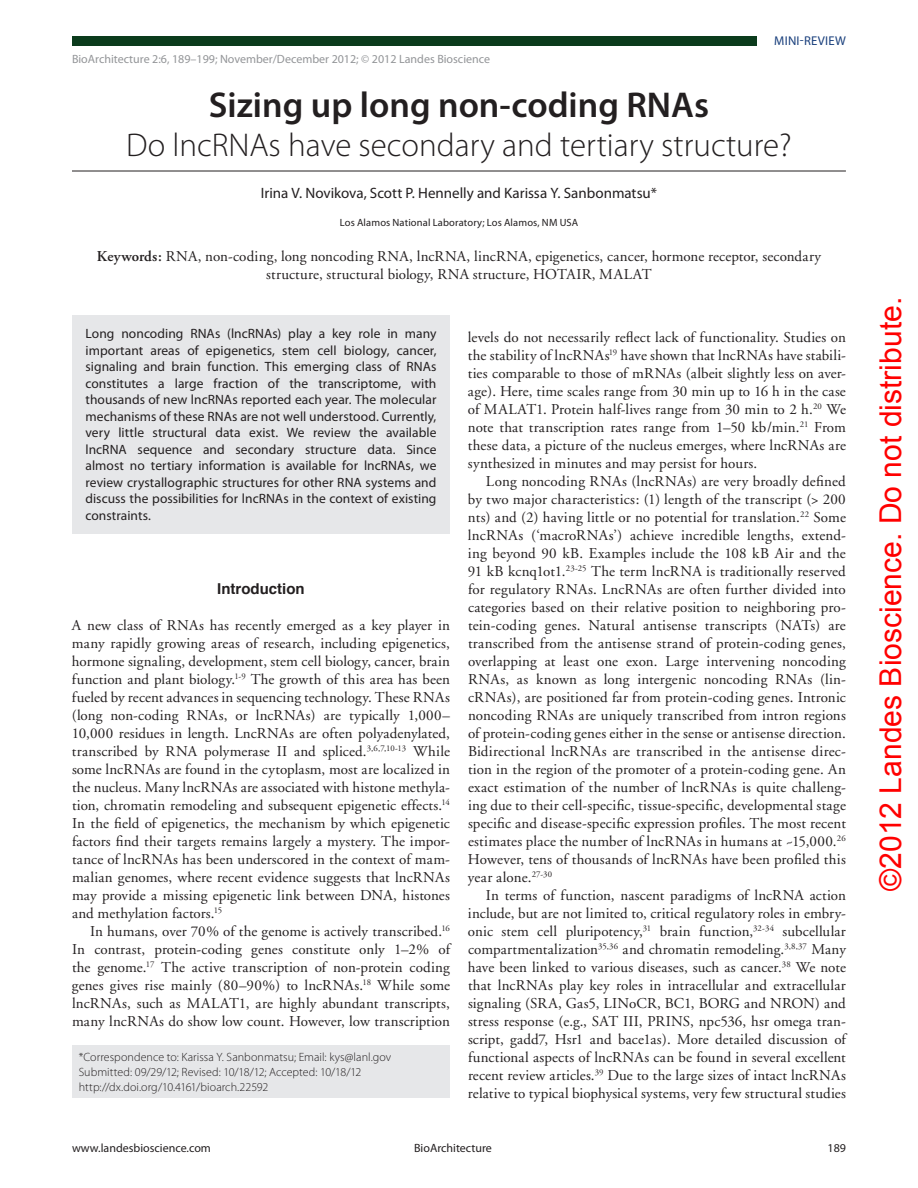
<style>
.page{position:relative;width:918px;height:1188px;background:#fff}
.page>*{position:absolute;margin:0;border:0;box-sizing:border-box;transform-origin:0 0}
.t1{font:600 36px "Myriad Pro";color:#231f20}
.t2{font:300 33px "Myriad Pro";color:#231f20}
.t3{font:30.15px "Arial";color:#f00}
.t4{font:15px/18px "Adobe Garamond";letter-spacing:.01em;color:#231f20;text-align:justify}
.t5{font:15px "Myriad Pro";color:#231f20}
.t6{font:700 15px "Helvetica";color:#231f20}
.t7{font:13.5px/16.5px "Myriad Pro";letter-spacing:.005em;color:#231f20;text-align:justify}
.t8{font:12.75px "Myriad Pro";letter-spacing:.02em;color:#193f7c}
.t9{font:300 12px/15px "Myriad Pro";color:#231f20}
.t10{font:12px "Myriad Pro";color:#939598}
.t11{font:12px "Myriad Pro";color:#231f20}
.t12{font:10.5px "Myriad Pro";letter-spacing:.01em;color:#231f20}
.s1{font-weight:600}
</style>
<div class="page">
<div style="left:72px;top:36px;width:685px;height:10px;background:#0b3b1c"></div>
<div style="left:72px;top:1046px;width:378px;height:52px;background:#e6e7e9"></div>
<div style="left:72px;top:315px;width:378px;height:218px;background:#e6e7e9"></div>
<hr style="left:72px;top:171px;width:774px;height:1px;background:#231f20">
<p class="t10" style="left:72px;top:52px;width:420px">BioArchitecture 2:6, 189–199; November/December 2012; © 2012 Landes Bioscience</p>
<p class="t8" style="left:774px;top:32px;width:73px">Mini-Review</p>
<h1 class="t1" style="left:209px;top:82px;width:502px">Sizing up long non-coding RNAs</h1>
<h2 class="t2" style="left:126px;top:125px;width:667px">Do lncRNAs have secondary and tertiary structure?</h2>
<p class="t5" style="left:261px;top:184px;width:398px">Irina V. Novikova, Scott P. Hennelly and Karissa Y. Sanbonmatsu*</p>
<p class="t12" style="left:340px;top:217px;width:240px">Los Alamos National Laboratory; Los Alamos, NM USA</p>
<p class="t4" style="left:97px;top:247px;width:726px;text-align:center"><span class="s1">Keywords:</span> RNA, non-coding, long noncoding RNA, lncRNA, lincRNA, epigenetics, cancer, hormone receptor, secondary structure, structural biology, RNA structure, HOTAIR, MALAT</p>
<p class="t7" style="left:86px;top:325px;width:352px">Long noncoding RNAs (lncRNAs) play a key role in many important areas of epigenetics, stem cell biology, cancer, signaling and brain function. This emerging class of RNAs constitutes a large fraction of the transcriptome, with thousands of new lncRNAs reported each year. The molecular mechanisms of these RNAs are not well understood. Currently, very little structural data exist. We review the available lncRNA sequence and secondary structure data. Since almost no tertiary information is available for lncRNAs, we review crystallographic structures for other RNA systems and discuss the possibilities for lncRNAs in the context of existing constraints.</p>
<p class="t6" style="left:217px;top:577px;width:89px">Introduction</p>
<p class="t4" style="left:72px;top:617px;width:380px">A new class of RNAs has recently emerged as a key player in many rapidly growing areas of research, including epigenetics, hormone signaling, development, stem cell biology, cancer, brain function and plant biology.<sup>1-9</sup> The growth of this area has been fueled by recent advances in sequencing technology. These RNAs (long non-coding RNAs, or lncRNAs) are typically 1,000– 10,000 residues in length. LncRNAs are often polyadenylated, transcribed by RNA polymerase II and spliced.<sup>3,6,7,10-13</sup> While some lncRNAs are found in the cytoplasm, most are localized in the nucleus. Many lncRNAs are associated with histone methyla&shy;tion, chromatin remodeling and subsequent epigenetic effects.<sup>14<br></sup>In the field of epigenetics, the mechanism by which epigenetic factors find their targets remains largely a mystery. The impor&shy;tance of lncRNAs has been underscored in the context of mam&shy;malian genomes, where recent evidence suggests that lncRNAs may provide a missing epigenetic link between DNA, histones and methylation factors.<sup>15</sup></p>
<p class="t4" style="left:72px;top:923px;width:380px;text-indent:18px">In humans, over 70% of the genome is actively transcribed.<sup>16<br></sup>In contrast, protein-coding genes constitute only 1–2% of the genome.<sup>17</sup> The active transcription of non-protein coding genes gives rise mainly (80–90%) to lncRNAs.<sup>18</sup> While some lncRNAs, such as MALAT1, are highly abundant transcripts, many lncRNAs do show low count. However, low transcription</p>
<p class="t9" style="left:79px;top:1050px;width:314px">*Correspondence to: Karissa Y. Sanbonmatsu; Email: kys@lanl.gov<br>Submitted: 09/29/12; Revised: 10/18/12; Accepted: 10/18/12 http://dx.doi.org/10.4161/bioarch.22592</p>
<p class="t4" style="left:468px;top:329px;width:379px">levels do not necessarily reflect lack of functionality. Studies on the stability of lncRNAs<sup>19</sup> have shown that lncRNAs have stabili&shy;ties comparable to those of mRNAs (albeit slightly less on aver&shy;age). Here, time scales range from 30 min up to 16 h in the case of MALAT1. Protein half-lives range from 30 min to 2 h.<sup>20</sup> We note that transcription rates range from 1–50 kb/min.<sup>21</sup> From these data, a picture of the nucleus emerges, where lncRNAs are synthesized in minutes and may persist for hours.</p>
<p class="t4" style="left:468px;top:473px;width:379px;text-indent:18px">Long noncoding RNAs (lncRNAs) are very broadly defined by two major characteristics: (1) length of the transcript (&gt; 200 nts) and (2) having little or no potential for translation.<sup>22</sup> Some lncRNAs (‘macroRNAs’) achieve incredible lengths, extend&shy;ing beyond 90 kB. Examples include the 108 kB Air and the 91 kB kcnq1ot1.<sup>23-25</sup> The term lncRNA is traditionally reserved for regulatory RNAs. LncRNAs are often further divided into categories based on their relative position to neighboring pro&shy;tein-coding genes. Natural antisense transcripts (NATs) are transcribed from the antisense strand of protein-coding genes, overlapping at least one exon. Large intervening noncoding RNAs, as known as long intergenic noncoding RNAs (lin&shy;cRNAs), are positioned far from protein-coding genes. Intronic noncoding RNAs are uniquely transcribed from intron regions of protein-coding genes either in the sense or antisense direction.<br>Bidirectional lncRNAs are transcribed in the antisense direc&shy;tion in the region of the promoter of a protein-coding gene. An exact estimation of the number of lncRNAs is quite challeng&shy;ing due to their cell-specific, tissue-specific, developmental stage specific and disease-specific expression profiles. The most recent estimates place the number of lncRNAs in humans at ~15,000.<sup>26<br></sup>However, tens of thousands of lncRNAs have been profiled this year alone.<sup>27-30</sup></p>
<p class="t4" style="left:468px;top:887px;width:379px;text-indent:18px">In terms of function, nascent paradigms of lncRNA action include, but are not limited to, critical regulatory roles in embry&shy;onic stem cell pluripotency,<sup>31</sup> brain function,<sup>32-34</sup> subcellular compartmentalization<sup>35,36</sup> and chromatin remodeling.<sup>3,8,37</sup> Many have been linked to various diseases, such as cancer.<sup>38</sup> We note that lncRNAs play key roles in intracellular and extracellular signaling (SRA, Gas5, LINoCR, BC1, BORG and NRON) and stress response (e.g., SAT III, PRINS, npc536, hsr omega tran&shy;script, gadd7, Hsr1 and bace1as). More detailed discussion of functional aspects of lncRNAs can be found in several excellent recent review articles.<sup>39</sup> Due to the large sizes of intact lncRNAs relative to typical biophysical systems, very few structural studies</p>
<p class="t11" style="left:72px;top:1141px;width:140px">www.landesbioscience.com</p>
<p class="t11" style="left:414px;top:1141px;width:79px">BioArchitecture</p>
<p class="t11" style="left:828px;top:1141px;width:20px">189</p>
<h3 class="t3" style="left:871px;top:891px;width:595px;rotate:-90deg">©2012 Landes Bioscience. Do not distribute.</h3>
</div>
